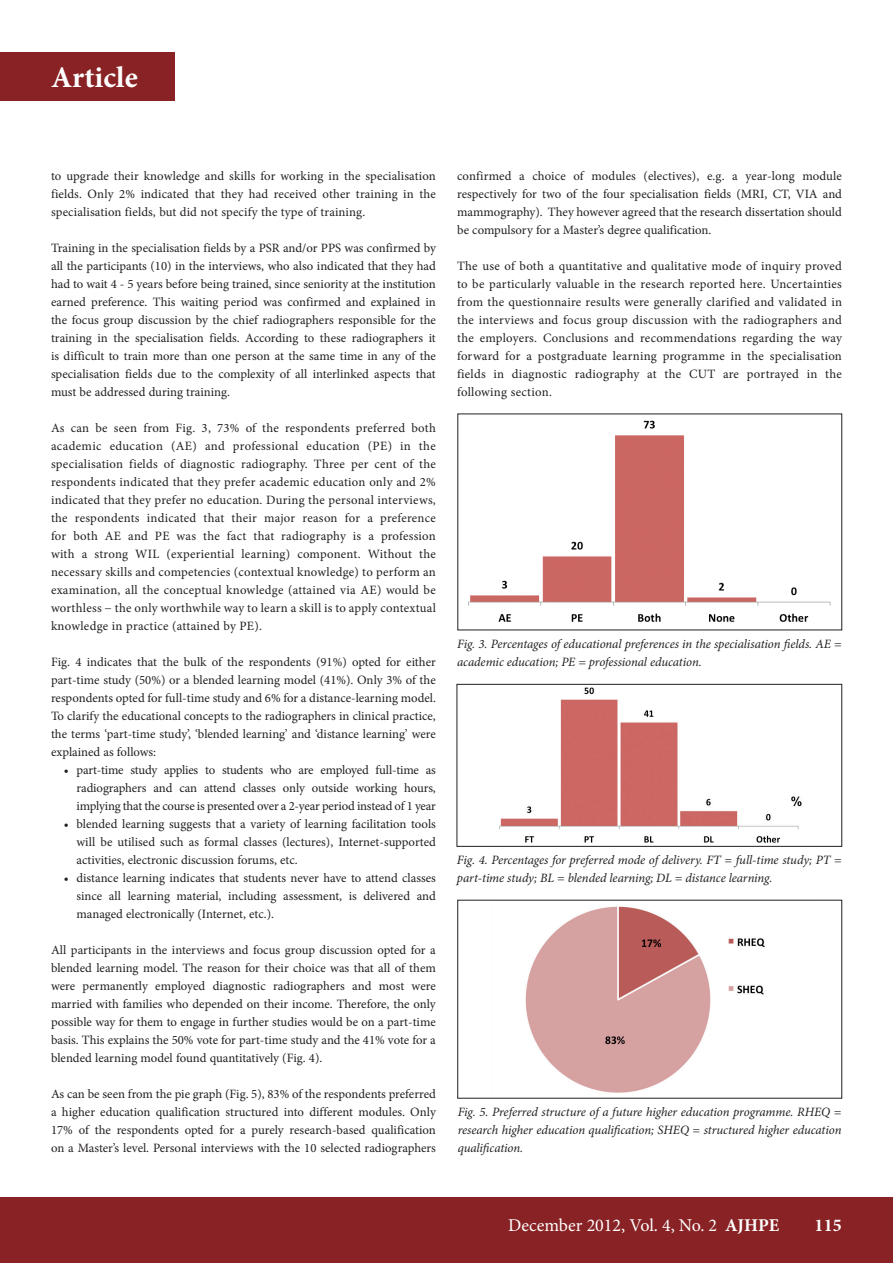
<style>
.page{position:relative;width:893px;height:1263px;background:#fff}
.page>*{position:absolute;margin:0;border:0;box-sizing:border-box;transform-origin:0 0}
.t1{font:700 30px "Minion Pro";letter-spacing:.005em;color:#fff}
.t2{font:18px "Minion Pro";color:#fff}
.t3{font:700 18px "Minion Pro";color:#fff}
.BODY_TEXT_1ST_PARAGR{font:12.75px/18px "Minion Pro";color:#231f20;text-align:justify}
.t4{font:italic 12.75px/18px "Minion Pro";letter-spacing:-.01em;color:#231f20}
.s1{font-weight:700}
</style>
<div class="page">
<div style="left:0;top:1197px;width:893px;height:66px;background:#892225"></div>
<div style="left:0;top:52px;width:174px;height:49px;background:#892225"></div>
<img style="left:468px;top:420px;width:363px;height:202px">
<img style="left:499px;top:687px;width:303px;height:156px">
<div style="left:457px;top:684px;width:385px;height:162px;border:1px solid #231f20"></div>
<img style="left:525px;top:906px;width:240px;height:187px">
<p class="t1" style="left:51px;top:57px;width:88px">Article</p>
<p class="BODY_TEXT_1ST_PARAGR" style="left:51px;top:167px;width:386px">to upgrade their knowledge and skills for working in the specialisation fields. Only 2% indicated that they had received other training in the specialisation fields, but did not specify the type of training.</p>
<p class="BODY_TEXT_1ST_PARAGR" style="left:51px;top:239px;width:386px">Training in the specialisation fields by a PSR and/or PPS was confirmed by all the participants (10) in the interviews, who also indicated that they had had to wait 4 - 5 years before being trained, since seniority at the institution earned preference. This waiting period was confirmed and explained in the focus group discussion by the chief radiographers responsible for the training in the specialisation fields. According to these radiographers it is difficult to train more than one person at the same time in any of the specialisation fields due to the complexity of all interlinked aspects that must be addressed during training.</p>
<p class="BODY_TEXT_1ST_PARAGR" style="left:51px;top:419px;width:386px">As can be seen from Fig. 3, 73% of the respondents preferred both academic education (AE) and professional education (PE) in the specialisation fields of diagnostic radiography. Three per cent of the respondents indicated that they prefer academic education only and 2% indicated that they prefer no education. During the personal interviews, the respondents indicated that their major reason for a preference for both AE and PE was the fact that radiography is a profession with a strong WIL (experiential learning) component. Without the necessary skills and competencies (contextual knowledge) to perform an examination, all the conceptual knowledge (attained via AE) would be worthless − the only worthwhile way to learn a skill is to apply contextual knowledge in practice (attained by PE).</p>
<p class="BODY_TEXT_1ST_PARAGR" style="left:51px;top:653px;width:386px">Fig. 4 indicates that the bulk of the respondents (91%) opted for either part-time study (50%) or a blended learning model (41%). Only 3% of the respondents opted for full-time study and 6% for a distance-learning model.<br>To clarify the educational concepts to the radiographers in clinical practice, the terms ‘part-time study’, ‘blended learning’ and ‘distance learning’ were explained as follows:</p>
<p class="BODY_TEXT_1ST_PARAGR" style="left:77px;top:761px;width:361px;text-indent:-13px">• part-time study applies to students who are employed full-time as radiographers and can attend classes only outside working hours, implying that the course is presented over a 2-year period instead of 1 year</p>
<p class="BODY_TEXT_1ST_PARAGR" style="left:77px;top:815px;width:361px;text-indent:-13px">• blended learning suggests that a variety of learning facilitation tools will be utilised such as formal classes (lectures), Internet-supported activities, electronic discussion forums, etc.</p>
<p class="BODY_TEXT_1ST_PARAGR" style="left:77px;top:869px;width:361px;text-indent:-13px">• distance learning indicates that students never have to attend classes since all learning material, including assessment, is delivered and managed electronically (Internet, etc.).</p>
<p class="BODY_TEXT_1ST_PARAGR" style="left:51px;top:941px;width:386px">All participants in the interviews and focus group discussion opted for a blended learning model. The reason for their choice was that all of them were permanently employed diagnostic radiographers and most were married with families who depended on their income. Therefore, the only possible way for them to engage in further studies would be on a part-time basis. This explains the 50% vote for part-time study and the 41% vote for a blended learning model found quantitatively (Fig. 4).</p>
<p class="BODY_TEXT_1ST_PARAGR" style="left:51px;top:1085px;width:386px">As can be seen from the pie graph (Fig. 5), 83% of the respondents preferred a higher education qualification structured into different modules. Only 17% of the respondents opted for a purely research-based qualification on a Master’s level. Personal interviews with the 10 selected radiographers</p>
<p class="BODY_TEXT_1ST_PARAGR" style="left:457px;top:167px;width:386px">confirmed a choice of modules (electives), e.g. a year-long module respectively for two of the four specialisation fields (MRI, CT, VIA and mammography). They however agreed that the research dissertation should be compulsory for a Master’s degree qualification.</p>
<p class="BODY_TEXT_1ST_PARAGR" style="left:457px;top:257px;width:386px">The use of both a quantitative and qualitative mode of inquiry proved to be particularly valuable in the research reported here. Uncertainties from the questionnaire results were generally clarified and validated in the interviews and focus group discussion with the radiographers and the employers. Conclusions and recommendations regarding the way forward for a postgraduate learning programme in the specialisation fields in diagnostic radiography at the CUT are portrayed in the following section.</p>
<p class="t4" style="left:457px;top:635px;width:386px">Fig. 3. Percentages of educational preferences in the specialisation fields. AE = academic education; PE = professional education.</p>
<p class="t4" style="left:457px;top:851px;width:386px">Fig. 4. Percentages for preferred mode of delivery. FT = full-time study; PT = part-time study; BL = blended learning; DL = distance learning.</p>
<p class="t4" style="left:458px;top:1103px;width:385px;text-align:justify">Fig. 5. Preferred structure of a future higher education programme. RHEQ = research higher education qualification; SHEQ = structured higher education qualification.</p>
<p class="t2" style="left:508px;top:1213px;width:273px">December 2012, Vol. 4, No. 2 <span class="s1">AJHPE</span></p>
<p class="t3" style="left:814px;top:1213px;width:29px">115</p>
</div>
